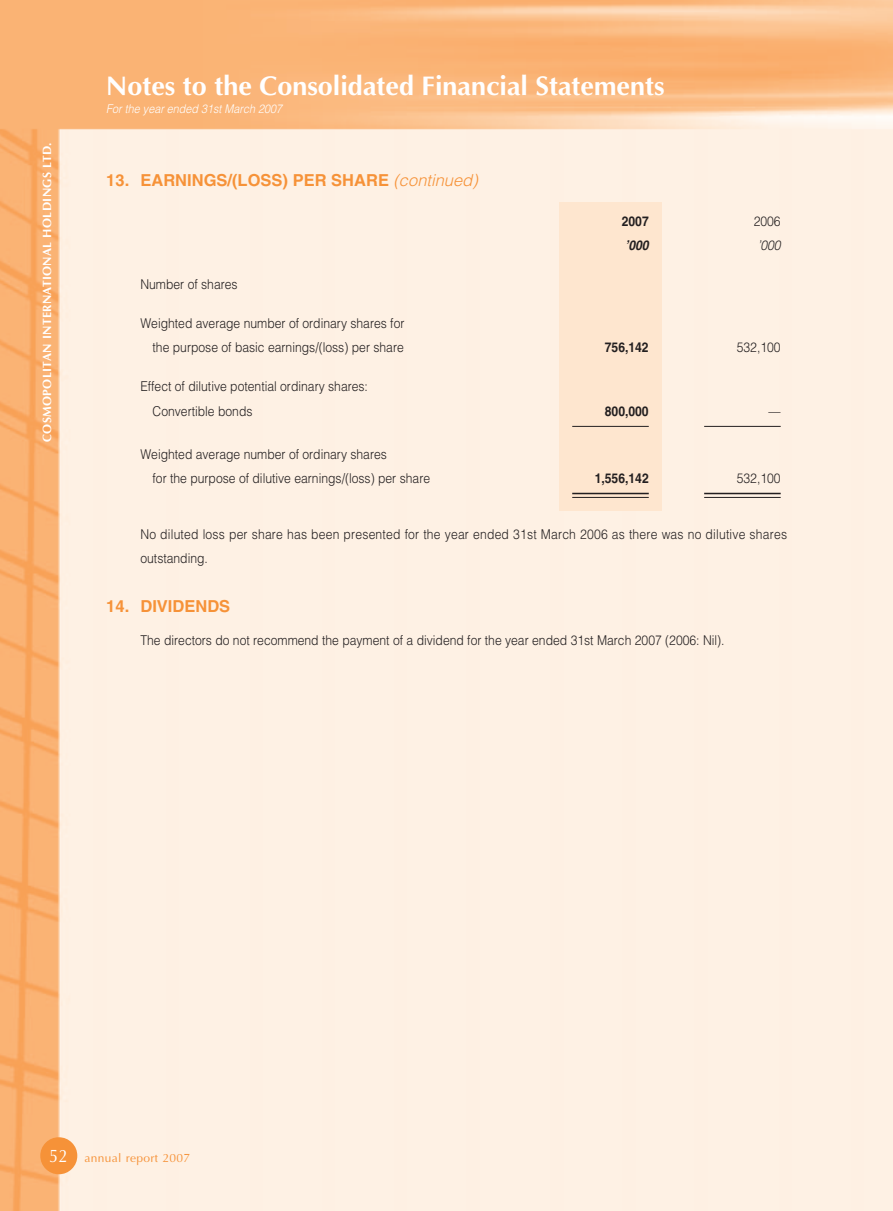
<style>
.page{position:relative;width:893px;height:1211px;background:#fff}
.page>*{position:absolute;margin:0;border:0;box-sizing:border-box;transform-origin:0 0}
.t1{font:700 27px "Optima";color:#fff}
.t2{font:700 16.5px "Helvetica";color:#f69238}
.t3{font:300 13.5px/24px "Helvetica";color:#231f20;scale:.9 1}
.t4{font:700 13.5px "Helvetica";color:#231f20;scale:.9 1}
.t5{font:italic 700 13.5px "Helvetica";color:#231f20;scale:.9 1}
.t6{font:italic 300 13.5px "Helvetica";color:#231f20;scale:.9 1}
.t7{font:700 12px "Optima";letter-spacing:.03em;color:#fff}
.t8{font:italic 300 12px "Helvetica";color:#fff;scale:.9 1}
.t9{font:12px "Optima";letter-spacing:.03em;color:#f69238}
.s1{font-weight:300;font-style:italic}
.s2{font-size:18px;color:#fff}
</style>
<div class="page">
<img style="left:0;top:0;width:892px;height:1210px">
<svg style="left:40px;top:1137px;width:37px;height:37px"></svg>
<div style="left:559px;top:203px;width:102px;height:308px;background:#fee6cf"></div>
<hr style="left:572px;top:426px;width:76px;height:1px;background:#231f20">
<hr style="left:704px;top:426px;width:76px;height:1px;background:#231f20">
<hr style="left:572px;top:493px;width:76px;height:1px;background:#231f20">
<hr style="left:704px;top:493px;width:76px;height:1px;background:#231f20">
<hr style="left:572px;top:497px;width:76px;height:1px;background:#231f20">
<hr style="left:704px;top:497px;width:76px;height:1px;background:#231f20">
<p class="t7" style="left:42px;top:442px;width:301px;rotate:-90deg">COSMOPOLITAN INTERNATIONAL HOLDINGS LTD.</p>
<p class="t1" style="left:106px;top:74px;width:560px">Notes to the Consolidated Financial Statements</p>
<p class="t8" style="left:106px;top:104px;width:199px">For the year ended 31st March 2007</p>
<p class="t2" style="left:106px;top:174px;width:376px">13. EARNINGS/(LOSS) PER SHARE <span class="s1">(continued)</span></p>
<p class="t3" style="left:140px;top:274px;width:109px">Number of shares</p>
<p class="t3" style="left:140px;top:313px;width:295px;text-align:right">Weighted average number of ordinary shares for the purpose of basic earnings/(loss) per share</p>
<p class="t3" style="left:153px;top:376px;width:241px;text-indent:-12px">Effect of dilutive potential ordinary shares:<br>Convertible bonds</p>
<p class="t3" style="left:153px;top:443px;width:310px;text-indent:-12px">Weighted average number of ordinary shares<br>for the purpose of dilutive earnings/(loss) per share</p>
<p class="t4" style="left:621px;top:217px;width:31px">2007</p>
<p class="t3" style="left:753px;top:211px;width:31px">2006</p>
<p class="t5" style="left:625px;top:241px;width:30px">’000</p>
<p class="t6" style="left:757px;top:241px;width:30px">’000</p>
<p class="t4" style="left:604px;top:343px;width:50px">756,142</p>
<p class="t3" style="left:736px;top:337px;width:50px">532,100</p>
<p class="t4" style="left:605px;top:406px;width:50px">800,000</p>
<p class="t3" style="left:768px;top:400px;width:15px">—</p>
<p class="t4" style="left:594px;top:473px;width:61px">1,556,142</p>
<p class="t3" style="left:736px;top:467px;width:50px">532,100</p>
<p class="t3" style="left:140px;top:523px;width:720px">No diluted loss per share has been presented for the year ended 31st March 2006 as there was no dilutive shares outstanding.</p>
<p class="t2" style="left:106px;top:600px;width:125px">14. DIVIDENDS</p>
<p class="t3" style="left:140px;top:629px;width:650px">The directors do not recommend the payment of a dividend for the year ended 31st March 2007 (2006: Nil).</p>
<p class="t9" style="left:49px;top:1153px;width:142px"><span class="s2">52</span> annual report 2007</p>
</div>
